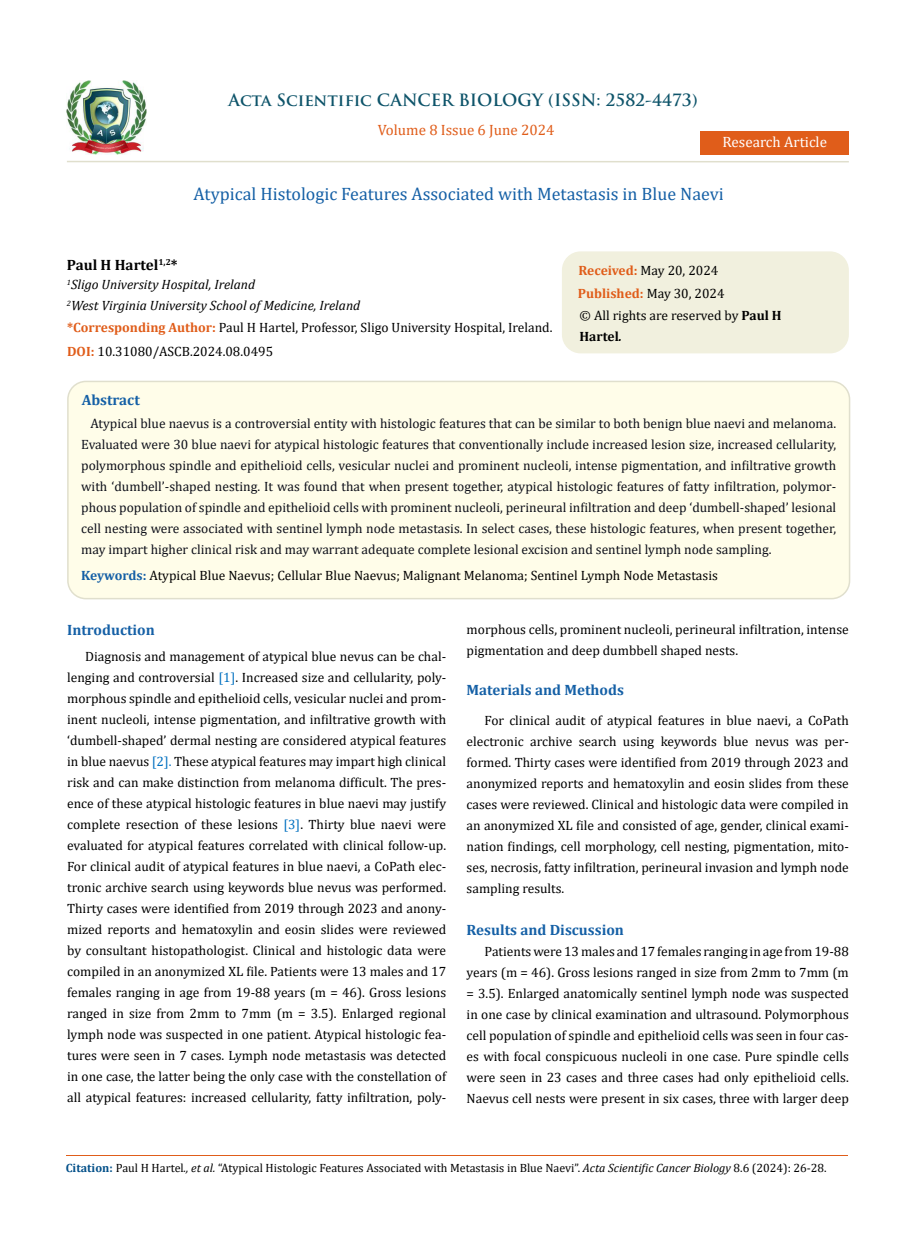
<style>
.page{position:relative;width:917px;height:1260px;background:#fff}
.page>*{position:absolute;margin:0;border:0;box-sizing:border-box;transform-origin:0 0}
.t1{font:18px "Cambria";color:#1560a6}
.t2{font:700 16.5px "Trajan Pro";color:#0e546a}
.t3{font:700 15px "Cambria";color:#1560a6}
.t4{font:15px "Cambria";color:#e05d1a}
.t5{font:700 15px "Cambria";color:#000}
.t6{font:15px "Cambria";color:#fff}
.t7{font:13.5px/21px "Cambria";color:#000}
.t8{font:13.5px/21px "Cambria";color:#0e101a;text-align:justify}
.t9{font:italic 13.5px/21px "Cambria";color:#000}
.t10{font:12px "Cambria";color:#000}
.s1{font-weight:700;color:#e05d1a}
.s2{font-weight:700}
.s3{font-weight:700;font-style:italic}
.s4{font-weight:700;color:#1560a6}
.s5{color:#0070c0}
.s6{font-weight:700;color:#035089}
.s7{font-style:italic}
</style>
<div class="page">
<img style="left:66px;top:81px;width:80px;height:74px">
<div style="left:700px;top:132px;width:148px;height:23px;background:#e05d1a"></div>
<div style="left:562px;top:252px;width:286px;height:101px;background:#f1f0de;border-radius:18px"></div>
<div style="left:562px;top:251px;width:286px;height:102px;border:2px solid #f1f0de;border-radius:18px"></div>
<div style="left:68px;top:381px;width:781px;height:218px;background:#fffde9;border-radius:18px"></div>
<div style="left:67px;top:381px;width:783px;height:218px;border:2px solid #e0dfcd;border-radius:18px"></div>
<hr style="left:66px;top:1155px;width:781px;height:1px;background:#e05d1a">
<hr style="left:67px;top:161px;width:781px;height:1px;background:#e0dfcd">
<p class="t2" style="left:228px;top:90px;width:471px">Acta Scientific CANCER BIOLOGY (ISSN: 2582-4473)</p>
<p class="t4" style="left:378px;top:121px;width:178px">Volume 8 Issue 6 June 2024</p>
<p class="t6" style="left:722px;top:133px;width:106px">Research Article</p>
<h1 class="t1" style="left:194px;top:183px;width:531px">Atypical Histologic Features Associated with Metastasis in Blue Naevi</h1>
<p class="t5" style="left:67px;top:254px;width:112px">Paul H Hartel<sup>1,2</sup>*</p>
<p class="t9" style="left:67px;top:274px;width:295px"><sup>1</sup>Sligo University Hospital, Ireland<br><sup>2</sup>West Virginia University School of Medicine, Ireland</p>
<p class="t7" style="left:67px;top:317px;width:487px"><span class="s1">*Corresponding Author:</span> Paul H Hartel, Professor, Sligo University Hospital, Ireland.</p>
<p class="t7" style="left:67px;top:341px;width:207px"><span class="s1">DOI:</span> 10.31080/ASCB.2024.08.0495</p>
<p class="t7" style="left:577px;top:259px;width:148px;line-height:23px"><span class="s1">Received:</span> May 20, 2024<br><span class="s1">Published:</span> May 30, 2024</p>
<p class="t7" style="left:579px;top:305px;width:204px">© All rights are reserved by <span class="s2">Paul H<br>Hartel</span><span class="s3">.</span></p>
<p class="t3" style="left:82px;top:389px;width:60px">Abstract</p>
<p class="t8" style="left:81px;top:413px;width:756px;text-indent:9px">Atypical blue naevus is a controversial entity with histologic features that can be similar to both benign blue naevi and melanoma.<br>Evaluated were 30 blue naevi for atypical histologic features that conventionally include increased lesion size, increased cellularity, polymorphous spindle and epithelioid cells, vesicular nuclei and prominent nucleoli, intense pigmentation, and infiltrative growth with ‘dumbell’-shaped nesting. It was found that when present together, atypical histologic features of fatty infiltration, polymor&shy;phous population of spindle and epithelioid cells with prominent nucleoli, perineural infiltration and deep ‘dumbell-shaped’ lesional cell nesting were associated with sentinel lymph node metastasis. In select cases, these histologic features, when present together, may impart higher clinical risk and may warrant adequate complete lesional excision and sentinel lymph node sampling.</p>
<p class="t7" style="left:81px;top:565px;width:638px"><span class="s4">Keywords:</span> Atypical Blue Naevus; Cellular Blue Naevus; Malignant Melanoma; Sentinel Lymph Node Metastasis</p>
<p class="t3" style="left:67px;top:620px;width:89px">Introduction</p>
<p class="t7" style="left:67px;top:645px;width:380px;text-align:justify;text-indent:18px">Diagnosis and management of atypical blue nevus can be chal&shy;lenging and controversial <span class="s5">[1]</span>. Increased size and cellularity, poly&shy;morphous spindle and epithelioid cells, vesicular nuclei and prom&shy;inent nucleoli, intense pigmentation, and infiltrative growth with ‘dumbell-shaped’ dermal nesting are considered atypical features in blue naevus <span class="s5">[2].</span> These atypical features may impart high clinical risk and can make distinction from melanoma difficult. The pres&shy;ence of these atypical histologic features in blue naevi may justify complete resection of these lesions <span class="s5">[3]</span>. Thirty blue naevi were evaluated for atypical features correlated with clinical follow-up.<br>For clinical audit of atypical features in blue naevi, a CoPath elec&shy;tronic archive search using keywords blue nevus was performed.<br>Thirty cases were identified from 2019 through 2023 and anony&shy;mized reports and hematoxylin and eosin slides were reviewed by consultant histopathologist. Clinical and histologic data were compiled in an anonymized XL file. Patients were 13 males and 17 females ranging in age from 19-88 years (m = 46). Gross lesions ranged in size from 2mm to 7mm (m = 3.5). Enlarged regional lymph node was suspected in one patient. Atypical histologic fea&shy;tures were seen in 7 cases. Lymph node metastasis was detected in one case, the latter being the only case with the constellation of all atypical features: increased cellularity, fatty infiltration, poly-</p>
<p class="t7" style="left:466px;top:619px;width:384px">morphous cells, prominent nucleoli, perineural infiltration, intense pigmentation and deep dumbbell shaped nests.</p>
<p class="t3" style="left:466px;top:679px;width:159px">Materials and Methods</p>
<p class="t7" style="left:466px;top:710px;width:384px;text-align:justify;text-indent:18px">For clinical audit of atypical features in blue naevi, a CoPath electronic archive search using keywords blue nevus was per&shy;formed. Thirty cases were identified from 2019 through 2023 and anonymized reports and hematoxylin and eosin slides from these cases were reviewed. Clinical and histologic data were compiled in an anonymized XL file and consisted of age, gender, clinical exami&shy;nation findings, cell morphology, cell nesting, pigmentation, mito&shy;ses, necrosis, fatty infiltration, perineural invasion and lymph node sampling results.</p>
<p class="t3" style="left:466px;top:919px;width:159px">Results and Discussion</p>
<p class="t7" style="left:466px;top:941px;width:384px;text-align:justify;text-indent:18px">Patients were 13 males and 17 females ranging in age from 19-88 years (m = 46). Gross lesions ranged in size from 2mm to 7mm (m = 3.5). Enlarged anatomically sentinel lymph node was suspected in one case by clinical examination and ultrasound. Polymorphous cell population of spindle and epithelioid cells was seen in four cas&shy;es with focal conspicuous nucleoli in one case. Pure spindle cells were seen in 23 cases and three cases had only epithelioid cells.<br>Naevus cell nests were present in six cases, three with larger deep</p>
<p class="t10" style="left:66px;top:1161px;width:762px"><span class="s6">Citation:</span> Paul H Hartel<span class="s7">., et al.</span> “Atypical Histologic Features Associated with Metastasis in Blue Naevi”. <span class="s7">Acta Scientific Cancer Biology</span> 8.6 (2024): 26-28.</p>
</div>
